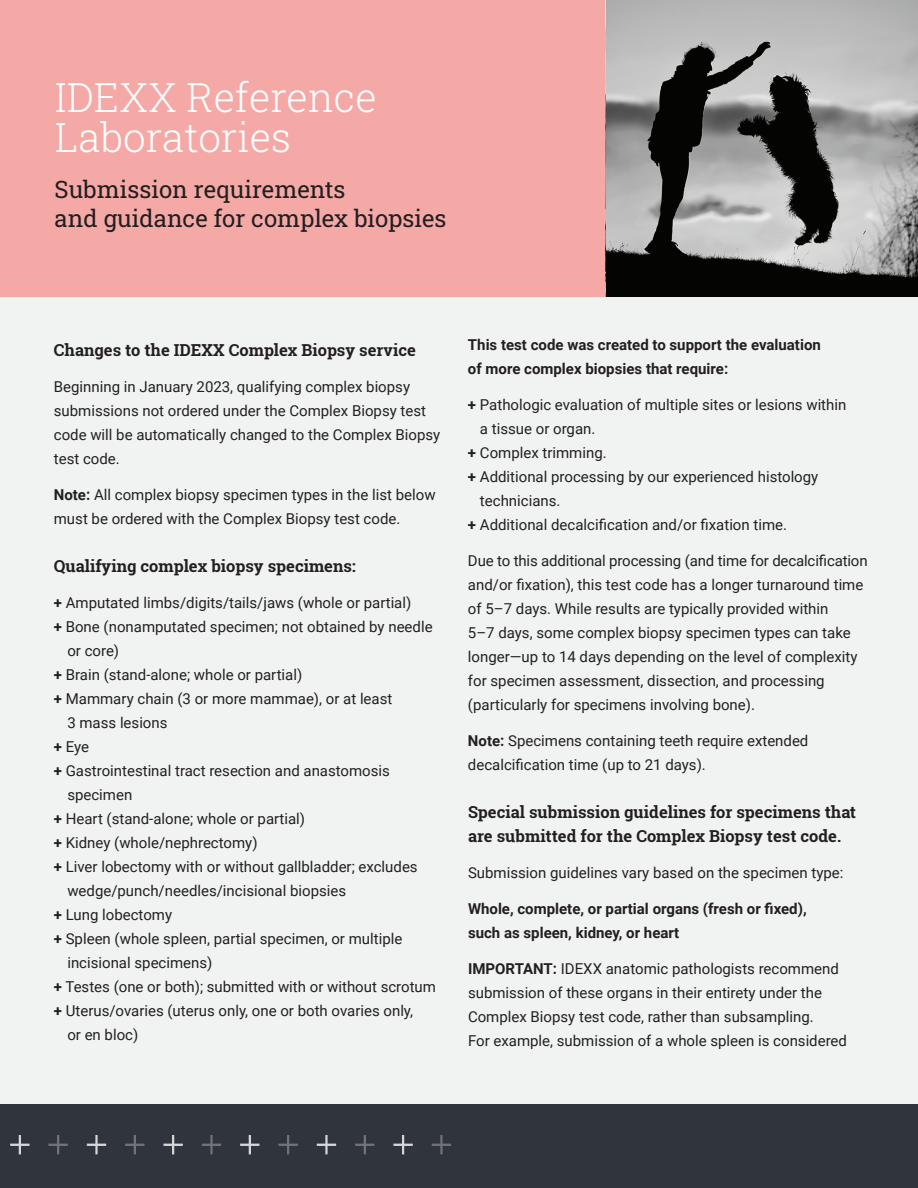
<style>
.page{position:relative;width:918px;height:1188px;background:#f1f3f3}
.page>*{position:absolute;margin:0;border:0;box-sizing:border-box;transform-origin:0 0}
.t1{font:300 40.5px/40.5px "Roboto Slab";color:#fff}
.t2{font:24px/28.8px "Roboto Slab";color:#231f20}
.t3{font:700 16.5px/24px "Roboto Slab";color:#231f20}
.t4{font:15px/24px "Roboto";color:#231f20}
.t5{font:700 15px/24px "Roboto";color:#231f20}
.s1{font-weight:700}
</style>
<div class="page">
<div style="left:0;top:1104px;width:918px;height:84px;background:#30343c"></div>
<div style="left:10px;top:1144px;width:20px;height:2px;background:#fff;border:2px solid #fff"></div>
<svg style="left:19px;top:1135px;width:2px;height:19px"></svg>
<hr style="left:48px;top:1144px;width:20px;height:2px;background:#fff">
<svg style="left:57px;top:1135px;width:2px;height:19px"></svg>
<svg style="left:87px;top:1144px;width:19px;height:2px"></svg>
<div style="left:95px;top:1135px;width:3px;height:19px;background:#fff;border:2px solid #fff"></div>
<hr style="left:125px;top:1144px;width:20px;height:2px;background:#fff">
<svg style="left:134px;top:1135px;width:2px;height:19px"></svg>
<div style="left:163px;top:1144px;width:20px;height:2px;background:#fff;border:2px solid #fff"></div>
<svg style="left:172px;top:1135px;width:2px;height:19px"></svg>
<svg style="left:202px;top:1144px;width:19px;height:2px"></svg>
<hr style="left:210px;top:1135px;width:3px;height:19px;background:#fff">
<div style="left:240px;top:1144px;width:20px;height:2px;background:#fff;border:2px solid #fff"></div>
<svg style="left:249px;top:1135px;width:2px;height:19px"></svg>
<hr style="left:278px;top:1144px;width:20px;height:2px;background:#fff">
<svg style="left:287px;top:1135px;width:2px;height:19px"></svg>
<svg style="left:317px;top:1144px;width:19px;height:2px"></svg>
<div style="left:325px;top:1135px;width:3px;height:19px;background:#fff;border:2px solid #fff"></div>
<hr style="left:355px;top:1144px;width:20px;height:2px;background:#fff">
<svg style="left:364px;top:1135px;width:2px;height:19px"></svg>
<div style="left:393px;top:1144px;width:20px;height:2px;background:#fff;border:2px solid #fff"></div>
<svg style="left:402px;top:1135px;width:2px;height:19px"></svg>
<svg style="left:432px;top:1144px;width:19px;height:2px"></svg>
<hr style="left:440px;top:1135px;width:3px;height:19px;background:#fff">
<div style="left:0;top:0;width:918px;height:296px;background:#f5a9a7"></div>
<img style="left:606px;top:0;width:312px;height:296px">
<h1 class="t1" style="left:55px;top:76px;width:323px">IDEXX Reference<br>Laboratories</h1>
<h2 class="t2" style="left:55px;top:174px;width:394px">Submission requirements<br>and guidance for complex biopsies</h2>
<p class="t3" style="left:54px;top:338px;width:364px">Changes to the IDEXX Complex Biopsy service</p>
<p class="t4" style="left:54px;top:375px;width:388px">Beginning in January 2023, qualifying complex biopsy submissions not ordered under the Complex Biopsy test code will be automatically changed to the Complex Biopsy test code.</p>
<p class="t4" style="left:54px;top:483px;width:383px"><span class="s1">Note:</span> All complex biopsy specimen types in the list below must be ordered with the Complex Biopsy test code.</p>
<p class="t3" style="left:54px;top:554px;width:303px">Qualifying complex biopsy specimens:</p>
<p class="t4" style="left:54px;top:591px;width:359px"><span class="s1">+</span> Amputated limbs/digits/tails/jaws (whole or partial)</p>
<p class="t4" style="left:54px;top:615px;width:380px"><span class="s1">+</span> Bone (nonamputated specimen; not obtained by needle</p>
<p class="t4" style="left:67px;top:639px;width:53px">or core)</p>
<p class="t4" style="left:54px;top:663px;width:250px"><span class="s1">+</span> Brain (stand-alone; whole or partial)</p>
<p class="t4" style="left:54px;top:687px;width:340px"><span class="s1">+</span> Mammary chain (3 or more mammae), or at least</p>
<p class="t4" style="left:67px;top:711px;width:102px">3 mass lesions</p>
<p class="t4" style="left:54px;top:735px;width:37px"><span class="s1">+</span> Eye</p>
<p class="t4" style="left:54px;top:759px;width:338px"><span class="s1">+</span> Gastrointestinal tract resection and anastomosis</p>
<p class="t4" style="left:67px;top:783px;width:66px">specimen</p>
<p class="t4" style="left:54px;top:807px;width:253px"><span class="s1">+</span> Heart (stand-alone; whole or partial)</p>
<p class="t4" style="left:54px;top:831px;width:205px"><span class="s1">+</span> Kidney (whole/nephrectomy)</p>
<p class="t4" style="left:54px;top:855px;width:365px"><span class="s1">+</span> Liver lobectomy with or without gallbladder; excludes</p>
<p class="t4" style="left:67px;top:879px;width:280px">wedge/punch/needles/incisional biopsies</p>
<p class="t4" style="left:54px;top:903px;width:120px"><span class="s1">+</span> Lung lobectomy</p>
<p class="t4" style="left:54px;top:927px;width:350px"><span class="s1">+</span> Spleen (whole spleen, partial specimen, or multiple</p>
<p class="t4" style="left:67px;top:951px;width:147px">incisional specimens)</p>
<p class="t4" style="left:54px;top:975px;width:384px"><span class="s1">+</span> Testes (one or both); submitted with or without scrotum</p>
<p class="t4" style="left:54px;top:999px;width:361px"><span class="s1">+</span> Uterus/ovaries (uterus only, one or both ovaries only,</p>
<p class="t4" style="left:67px;top:1023px;width:72px">or en bloc)</p>
<p class="t5" style="left:468px;top:333px;width:354px">This test code was created to support the evaluation of more complex biopsies that require:</p>
<p class="t4" style="left:468px;top:393px;width:380px"><span class="s1">+</span> Pathologic evaluation of multiple sites or lesions within</p>
<p class="t4" style="left:480px;top:417px;width:117px">a tissue or organ.</p>
<p class="t4" style="left:468px;top:441px;width:140px"><span class="s1">+</span> Complex trimming.</p>
<p class="t4" style="left:468px;top:465px;width:352px"><span class="s1">+</span> Additional processing by our experienced histology</p>
<p class="t4" style="left:480px;top:489px;width:82px">technicians.</p>
<p class="t4" style="left:468px;top:513px;width:321px"><span class="s1">+</span> Additional decalcification and/or fixation time.</p>
<p class="t4" style="left:468px;top:549px;width:401px">Due to this additional processing (and time for decalcification and/or fixation), this test code has a longer turnaround time of 5–7 days. While results are typically provided within<br>5–7 days, some complex biopsy specimen types can take longer—up to 14 days depending on the level of complexity for specimen assessment, dissection, and processing (particularly for specimens involving bone).</p>
<p class="t4" style="left:468px;top:729px;width:342px"><span class="s1">Note:</span> Specimens containing teeth require extended decalcification time (up to 21 days).</p>
<p class="t3" style="left:468px;top:800px;width:390px">Special submission guidelines for specimens that are submitted for the Complex Biopsy test code.</p>
<p class="t4" style="left:468px;top:861px;width:377px">Submission guidelines vary based on the specimen type:</p>
<p class="t5" style="left:468px;top:897px;width:340px">Whole, complete, or partial organs (fresh or fixed), such as spleen, kidney, or heart</p>
<p class="t4" style="left:468px;top:957px;width:380px"><span class="s1">IMPORTANT:</span> IDEXX anatomic pathologists recommend submission of these organs in their entirety under the Complex Biopsy test code, rather than subsampling.<br>For example, submission of a whole spleen is considered</p>
</div>
